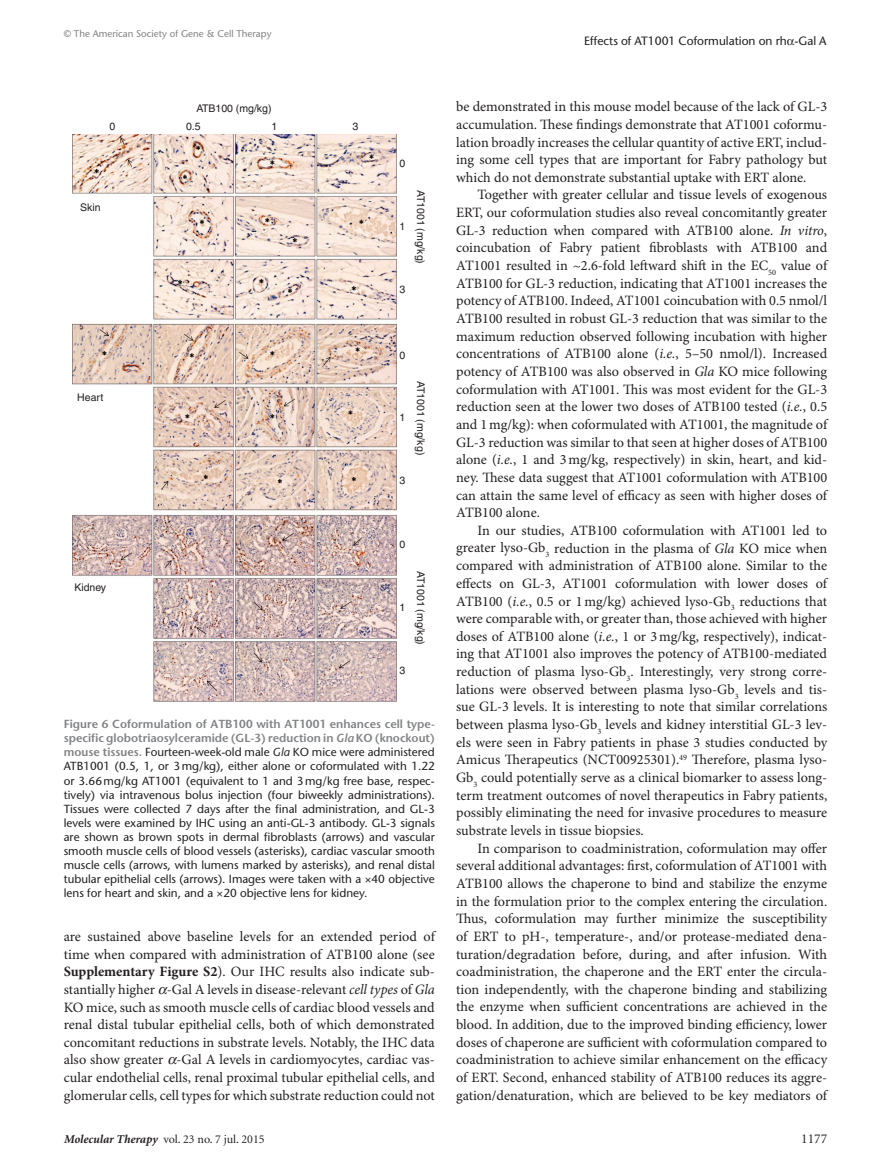
<style>
.page{position:relative;width:891px;height:1175px;background:#fff}
.page>*{position:absolute;margin:0;border:0;box-sizing:border-box;transform-origin:0 0}
.t1{font:14.25px/17.7px "Minion Pro";color:#231f20;text-align:justify}
.t2{font:13.5px "Minion";color:#231f20}
.t3{font:12px "Stone Sans";color:#231f20}
.t4{font:12px "Minion";color:#231f20}
.t5{font:11.7px/14.1px "Stone Sans";color:#231f20;text-align:justify}
.t6{font:600 11.7px/14.1px "ITC Stone Sans";color:#808285}
.t7{font:10.5px "Helvetica";color:#231f20}
.t8{font:9.75px "Stone Sans";color:#808285}
.s1{font-family:"Stone Sans";font-style:italic}
.s2{font-family:"ITC Stone Sans";font-weight:600;color:#808285}
.s3{font-style:italic}
.s4{font-weight:700}
.s5{font-weight:700;font-style:italic}
</style>
<div class="page">
<img style="left:72px;top:134px;width:324px;height:567px">
<p class="t8" style="left:64px;top:28px;width:209px">© The American Society of Gene &amp; Cell Therapy</p>
<p class="t3" style="left:584px;top:34px;width:244px">Effects of AT1001 Coformulation on rh -Gal A</p>
<p class="t7" style="left:196px;top:102px;width:77px">ATB100 (mg/kg)</p>
<p class="t7" style="left:109px;top:120px;width:7px">0</p>
<p class="t7" style="left:186px;top:120px;width:16px">0.5</p>
<p class="t7" style="left:272px;top:120px;width:7px">1</p>
<p class="t7" style="left:353px;top:120px;width:7px">3</p>
<p class="t7" style="left:80px;top:201px;width:22px">Skin</p>
<p class="t7" style="left:77px;top:391px;width:28px">Heart</p>
<p class="t7" style="left:74px;top:581px;width:33px">Kidney</p>
<p class="t7" style="left:400px;top:158px;width:7px">0</p>
<p class="t7" style="left:400px;top:220px;width:7px">1</p>
<p class="t7" style="left:400px;top:283px;width:7px">3</p>
<p class="t7" style="left:427px;top:190px;width:76px;rotate:90deg">AT1001 (mg/kg)</p>
<p class="t7" style="left:400px;top:349px;width:7px">0</p>
<p class="t7" style="left:400px;top:411px;width:7px">1</p>
<p class="t7" style="left:400px;top:474px;width:7px">3</p>
<p class="t7" style="left:427px;top:381px;width:76px;rotate:90deg">AT1001 (mg/kg)</p>
<p class="t7" style="left:400px;top:538px;width:7px">0</p>
<p class="t7" style="left:400px;top:601px;width:7px">1</p>
<p class="t7" style="left:400px;top:664px;width:7px">3</p>
<p class="t7" style="left:427px;top:571px;width:76px;rotate:90deg">AT1001 (mg/kg)</p>
<p class="t6" style="left:64px;top:717px;width:373px">Figure 6 Coformulation of ATB100 with AT1001 enhances cell type&shy;specific globotriaosylceramide (GL-3) reduction in <span class="s1">Gla</span> KO (knockout)</p>
<p class="t5" style="left:64px;top:745px;width:373px"><span class="s2">mouse tissues.</span> Fourteen-week-old male <span class="s3">Gla</span> KO mice were administered ATB1001 (0.5, 1, or 3mg/kg), either alone or coformulated with 1.22 or 3.66mg/kg AT1001 (equivalent to 1 and 3mg/kg free base, respec&shy;tively) via intravenous bolus injection (four biweekly administrations).<br>Tissues were collected 7 days after the final administration, and GL-3 levels were examined by IHC using an anti-GL-3 antibody. GL-3 signals are shown as brown spots in dermal fibroblasts (arrows) and vascular smooth muscle cells of blood vessels (asterisks), cardiac vascular smooth muscle cells (arrows, with lumens marked by asterisks), and renal distal tubular epithelial cells (arrows). Images were taken with a ×40 objective lens for heart and skin, and a ×20 objective lens for kidney.</p>
<p class="t1" style="left:64px;top:928px;width:373px">are sustained above baseline levels for an extended period of time when compared with administration of ATB100 alone (see <span class="s4">Supplementary Figure S2</span>). Our IHC results also indicate sub&shy;stantially higher -Gal A levels in disease-relevant <span class="s3">cell types</span> of <span class="s3">Gla </span>KO mice, such as smooth muscle cells of cardiac blood vessels and renal distal tubular epithelial cells, both of which demonstrated concomitant reductions in substrate levels. Notably, the IHC data also show greater -Gal A levels in cardiomyocytes, cardiac vas&shy;cular endothelial cells, renal proximal tubular epithelial cells, and glomerular cells, cell types for which substrate reduction could not</p>
<p class="t1" style="left:456px;top:98px;width:373px">be demonstrated in this mouse model because of the lack of GL-3 accumulation. These findings demonstrate that AT1001 coformu&shy;lation broadly increases the cellular quantity of active ERT, includ&shy;ing some cell types that are important for Fabry pathology but which do not demonstrate substantial uptake with ERT alone.</p>
<p class="t1" style="left:456px;top:187px;width:373px;text-indent:21px">Together with greater cellular and tissue levels of exogenous ERT, our coformulation studies also reveal concomitantly greater GL-3 reduction when compared with ATB100 alone. <span class="s3">In vitro</span>, coincubation of Fabry patient fibroblasts with ATB100 and AT1001 resulted in ~2.6-fold leftward shift in the EC<sub>50</sub> value of ATB100 for GL-3 reduction, indicating that AT1001 increases the potency of ATB100. Indeed, AT1001 coincubation with 0.5 nmol/l ATB100 resulted in robust GL-3 reduction that was similar to the maximum reduction observed following incubation with higher concentrations of ATB100 alone (<span class="s3">i.e.</span>, 5–50 nmol/l). Increased potency of ATB100 was also observed in <span class="s3">Gla</span> KO mice following coformulation with AT1001. This was most evident for the GL-3 reduction seen at the lower two doses of ATB100 tested (<span class="s3">i.e.</span>, 0.5 and 1mg/kg): when coformulated with AT1001, the magnitude of GL-3 reduction was similar to that seen at higher doses of ATB100 alone (<span class="s3">i.e.</span>, 1 and 3mg/kg, respectively) in skin, heart, and kid&shy;ney. These data suggest that AT1001 coformulation with ATB100 can attain the same level of efficacy as seen with higher doses of ATB100 alone.</p>
<p class="t1" style="left:456px;top:522px;width:373px;text-indent:21px">In our studies, ATB100 coformulation with AT1001 led to greater lyso-Gb<sub>3</sub> reduction in the plasma of <span class="s3">Gla</span> KO mice when compared with administration of ATB100 alone. Similar to the effects on GL-3, AT1001 coformulation with lower doses of ATB100 (<span class="s3">i.e.</span>, 0.5 or 1mg/kg) achieved lyso-Gb<sub>3</sub> reductions that were comparable with, or greater than, those achieved with higher doses of ATB100 alone (<span class="s3">i.e.</span>, 1 or 3mg/kg, respectively), indicat&shy;ing that AT1001 also improves the potency of ATB100-mediated reduction of plasma lyso-Gb<sub>3</sub>. Interestingly, very strong corre&shy;lations were observed between plasma lyso-Gb<sub>3</sub> levels and tis&shy;sue GL-3 levels. It is interesting to note that similar correlations between plasma lyso-Gb<sub>3</sub> levels and kidney interstitial GL-3 lev&shy;els were seen in Fabry patients in phase 3 studies conducted by Amicus Therapeutics (NCT00925301).<sup>49</sup> Therefore, plasma lyso-Gb<sub>3</sub> could potentially serve as a clinical biomarker to assess long&shy;term treatment outcomes of novel therapeutics in Fabry patients, possibly eliminating the need for invasive procedures to measure substrate levels in tissue biopsies.</p>
<p class="t1" style="left:456px;top:839px;width:373px;text-indent:21px">In comparison to coadministration, coformulation may offer several additional advantages: first, coformulation of AT1001 with ATB100 allows the chaperone to bind and stabilize the enzyme in the formulation prior to the complex entering the circulation.<br>Thus, coformulation may further minimize the susceptibility of ERT to pH-, temperature-, and/or protease-mediated dena&shy;turation/degradation before, during, and after infusion. With coadministration, the chaperone and the ERT enter the circula&shy;tion independently, with the chaperone binding and stabilizing the enzyme when sufficient concentrations are achieved in the blood. In addition, due to the improved binding efficiency, lower doses of chaperone are sufficient with coformulation compared to coadministration to achieve similar enhancement on the efficacy of ERT. Second, enhanced stability of ATB100 reduces its aggre&shy;gation/denaturation, which are believed to be key mediators of</p>
<p class="t4" style="left:64px;top:1133px;width:202px"><span class="s5">Molecular Therapy</span> vol. 23 no. 7 jul. 2015</p>
<p class="t2" style="left:801px;top:1132px;width:27px">1177</p>
</div>
